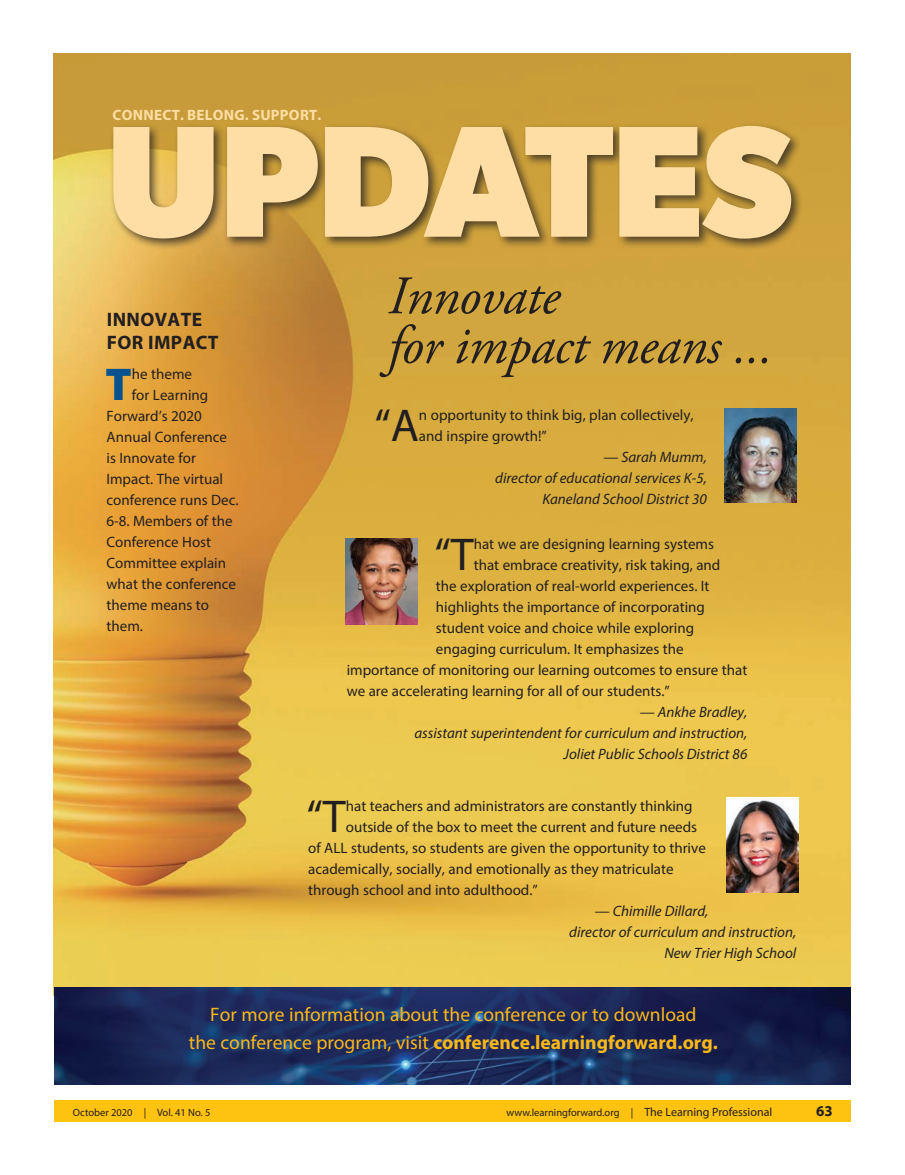
<style>
.page{position:relative;width:905px;height:1175px;background:#fff}
.page>*{position:absolute;margin:0;border:0;box-sizing:border-box;transform-origin:0 0}
.t1{font:700 159px "Gibson";letter-spacing:-.01em;color:#fedea4}
.body{font:italic 54px/49.5px "Adobe Garamond Pro";letter-spacing:-.01em;color:#231f20}
.box{font:46.2px "Myriad Pro";color:#231f20}
.box-2{font:900 46.2px "Myriad Pro";color:#07528f}
.box-3{font:19.5px/28.5px "Myriad Pro";color:#f9b71a;text-align:center}
.box-4{font:700 19.5px/22.5px "Myriad Pro";letter-spacing:.02em;color:#231f20}
.box-5{font:15px/21px "Myriad Pro";color:#231f20}
.box-6{font:italic 15px/21px "Myriad Pro";color:#231f20;text-align:right}
.t2{font:700 15px "Myriad Pro";letter-spacing:.02em;color:#fedea4}
.t3{font:700 15px "Myriad Pro";color:#231f20}
.t4{font:10.5px "Myriad Pro";color:#231f20}
.s1{font-weight:700}
.s2{font-size:12px}
</style>
<div class="page">
<img style="left:53px;top:53px;width:797px;height:942px">
<div style="left:54px;top:1100px;width:796px;height:21px;background:#fec210"></div>
<div style="left:109px;top:122px;width:694px;height:129px;background:#231f20;opacity:.75"></div>
<img style="left:54px;top:987px;width:796px;height:97px">
<img style="left:724px;top:408px;width:72px;height:95px">
<img style="left:726px;top:797px;width:72px;height:95px">
<img style="left:346px;top:538px;width:72px;height:86px">
<p class="t2" style="left:112px;top:105px;width:210px">CONNECT. BELONG. SUPPORT.</p>
<p class="t1" style="left:106px;top:87px;width:688px">UPDATES</p>
<p class="box-4" style="left:107px;top:307px;width:113px">INNOVATE<br>FOR IMPACT</p>
<p class="box-2" style="left:106px;top:353px;width:28px">T</p>
<p class="box-5" style="left:132px;top:363px;width:62px">he theme</p>
<p class="box-5" style="left:132px;top:384px;width:78px">for Learning</p>
<p class="box-5" style="left:107px;top:405px;width:97px">Forward’s 2020</p>
<p class="box-5" style="left:107px;top:426px;width:122px">Annual Conference</p>
<p class="box-5" style="left:107px;top:447px;width:91px">is Innovate for</p>
<p class="box-5" style="left:107px;top:468px;width:118px">Impact. The virtual</p>
<p class="box-5" style="left:107px;top:489px;width:133px">conference runs Dec.</p>
<p class="box-5" style="left:107px;top:510px;width:127px">6-8. Members of the</p>
<p class="box-5" style="left:107px;top:531px;width:106px">Conference Host</p>
<p class="box-5" style="left:107px;top:552px;width:121px">Committee explain</p>
<p class="box-5" style="left:107px;top:573px;width:131px">what the conference</p>
<p class="box-5" style="left:107px;top:594px;width:104px">theme means to</p>
<p class="box-5" style="left:107px;top:615px;width:38px">them.</p>
<p class="body" style="left:388px;top:273px;width:386px">Innovate<br>for impact means ...</p>
<p class="box" style="left:374px;top:397px;width:46px">“A</p>
<p class="box-5" style="left:419px;top:404px;width:276px">n opportunity to think big, plan collectively, and inspire growth!”</p>
<p class="box-6" style="left:495px;top:446px;width:213px">— Sarah Mumm,<br>director of educational services K-5,<br>Kaneland School District 30</p>
<p class="box" style="left:434px;top:526px;width:41px">“T</p>
<p class="box-5" style="left:473px;top:533px;width:242px">hat we are designing learning systems</p>
<p class="box-5" style="left:473px;top:554px;width:248px">that embrace creativity, risk taking, and</p>
<p class="box-5" style="left:436px;top:575px;width:275px">the exploration of real-world experiences. It</p>
<p class="box-5" style="left:436px;top:596px;width:270px">highlights the importance of incorporating</p>
<p class="box-5" style="left:436px;top:617px;width:259px">student voice and choice while exploring</p>
<p class="box-5" style="left:436px;top:638px;width:249px">engaging curriculum. It emphasizes the</p>
<p class="box-5" style="left:346px;top:659px;width:402px">importance of monitoring our learning outcomes to ensure that</p>
<p class="box-5" style="left:346px;top:680px;width:325px">we are accelerating learning for all of our students.”</p>
<p class="box-6" style="left:414px;top:701px;width:334px">— Ankhe Bradley,<br>assistant superintendent for curriculum and instruction,<br>Joliet Public Schools District 86</p>
<p class="box" style="left:306px;top:788px;width:41px">“T</p>
<p class="box-5" style="left:346px;top:795px;width:348px">hat teachers and administrators are constantly thinking</p>
<p class="box-5" style="left:346px;top:816px;width:353px">outside of the box to meet the current and future needs</p>
<p class="box-5" style="left:308px;top:837px;width:399px">of ALL students, so students are given the opportunity to thrive</p>
<p class="box-5" style="left:308px;top:858px;width:367px">academically, socially, and emotionally as they matriculate</p>
<p class="box-5" style="left:308px;top:879px;width:231px">through school and into adulthood.”</p>
<p class="box-6" style="left:594px;top:900px;width:115px">— Chimille Dillard,</p>
<p class="box-6" style="left:569px;top:921px;width:229px">director of curriculum and instruction,</p>
<p class="box-6" style="left:664px;top:942px;width:133px">New Trier High School</p>
<p class="box-3" style="left:189px;top:999px;width:530px">For more information about the conference or to download<br>the conference program, visit <span class="s1">conference.learningforward.org.</span></p>
<p class="t4" style="left:73px;top:1106px;width:139px">October 2020 | Vol. 41 No. 5</p>
<p class="t4" style="left:506px;top:1106px;width:267px">www.learningforward.org | <span class="s2">The Learning Professional</span></p>
<p class="t3" style="left:816px;top:1101px;width:18px">63</p>
</div>
